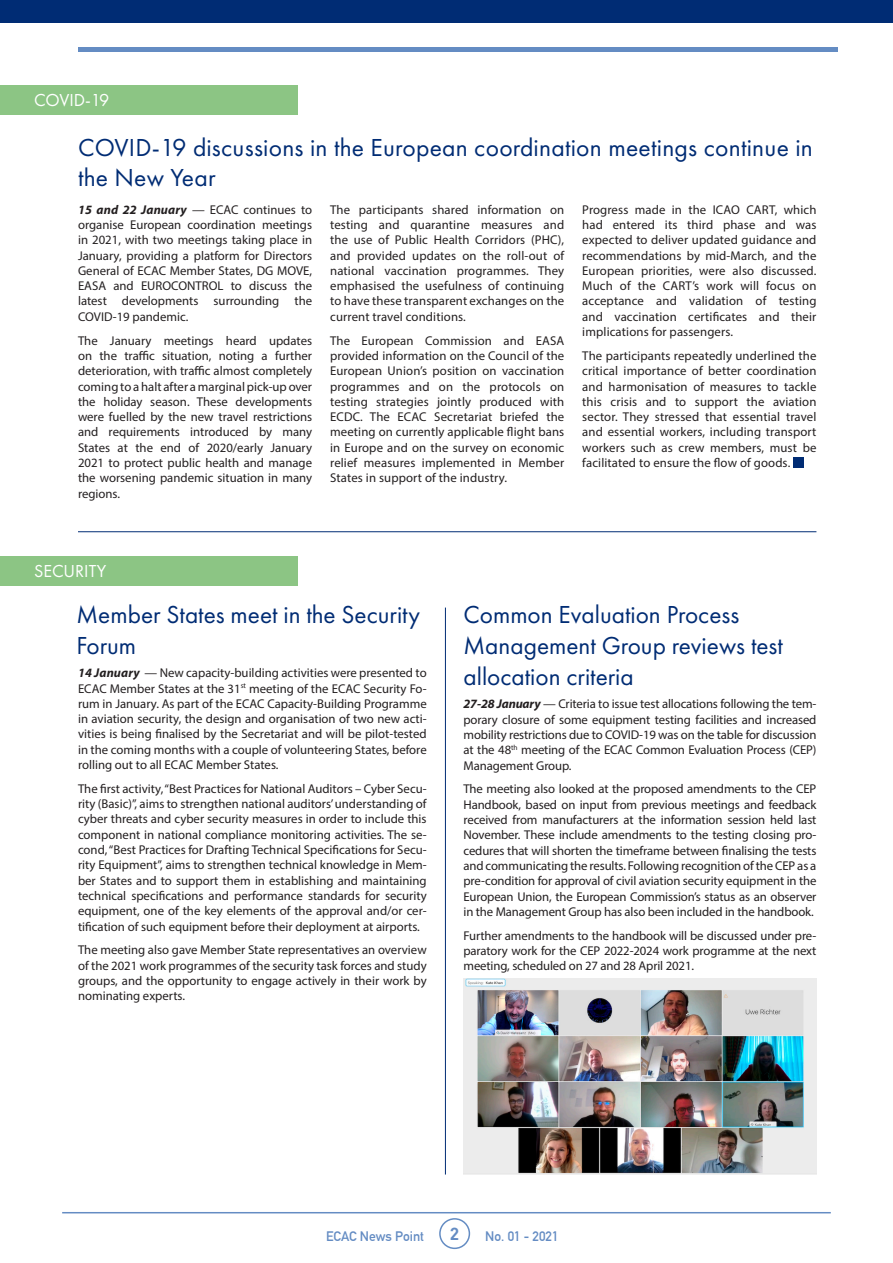
<style>
.page{position:relative;width:893px;height:1263px;background:#fff}
.page>*{position:absolute;margin:0;border:0;box-sizing:border-box;transform-origin:0 0}
.t1{font:25.5px/30.6px "Futura PT";color:#002c74}
.t2{font:18px "Futura PT";color:#fff}
.t3{font:700 17.25px "DI Nbek";color:#648cc3}
.t4{font:700 13.5px "DIN Alternate";color:#648cc3}
.t5{font:12.75px/15.3px "Myriad Pro";color:#231f20;text-align:justify}
.s1{font-weight:700;font-style:italic}
</style>
<div class="page">
<div style="left:793px;top:457px;width:11px;height:11px;background:#002c74"></div>
<div style="left:0;top:0;width:893px;height:23px;background:#002c74"></div>
<div style="left:439px;top:1218px;width:31px;height:31px;border:2px solid #648cc3;border-radius:50%"></div>
<hr style="left:62px;top:1212px;width:769px;height:1px;background:#648cc3">
<div style="left:78px;top:47px;width:760px;height:5px;background:#648cc3"></div>
<hr style="left:78px;top:531px;width:738px;height:1px;background:#002c74">
<div style="left:0;top:85px;width:298px;height:30px;background:#8cc584"></div>
<div style="left:0;top:556px;width:298px;height:30px;background:#8cc584"></div>
<img style="left:463px;top:979px;width:353px;height:196px">
<hr style="left:445px;top:608px;width:1px;height:566px;background:#002c74">
<p class="t2" style="left:34px;top:90px;width:77px">COVID-19</p>
<p class="t1" style="left:78px;top:132px;width:736px">COVID-19 discussions in the European coordination meetings continue in the New Year</p>
<p class="t5" style="left:78px;top:202px;width:236px"><span class="s1">15 and 22 January</span> — ECAC continues to organise European coordination meetings in 2021, with two meetings taking place in January, providing a platform for Directors General of ECAC Member States, DG MOVE, EASA and EUROCONTROL to discuss the latest developments surrounding the COVID-19 pandemic.</p>
<p class="t5" style="left:78px;top:332px;width:236px">The January meetings heard updates on the traffic situation, noting a further deterioration, with traffic almost completely coming to a halt after a marginal pick-up over the holiday season. These developments were fuelled by the new travel restrictions and requirements introduced by many States at the end of 2020/early January 2021 to protect public health and manage the worsening pandemic situation in many regions.</p>
<p class="t5" style="left:330px;top:202px;width:236px">The participants shared information on testing and quarantine measures and the use of Public Health Corridors (PHC), and provided updates on the roll-out of national vaccination programmes. They emphasised the usefulness of continuing to have these transparent exchanges on the current travel conditions.</p>
<p class="t5" style="left:330px;top:332px;width:236px">The European Commission and EASA provided information on the Council of the European Union’s position on vaccination programmes and on the protocols on testing strategies jointly produced with ECDC. The ECAC Secretariat briefed the meeting on currently applicable flight bans in Europe and on the survey on economic relief measures implemented in Member States in support of the industry.</p>
<p class="t5" style="left:582px;top:202px;width:236px">Progress made in the ICAO CART, which had entered its third phase and was expected to deliver updated guidance and recommendations by mid-March, and the European priorities, were also discussed.<br>Much of the CART’s work will focus on acceptance and validation of testing and vaccination certificates and their implications for passengers.</p>
<p class="t5" style="left:582px;top:348px;width:236px">The participants repeatedly underlined the critical importance of better coordination and harmonisation of measures to tackle this crisis and to support the aviation sector. They stressed that essential travel and essential workers, including transport workers such as crew members, must be facilitated to ensure the flow of goods.</p>
<p class="t2" style="left:34px;top:561px;width:74px">SECURITY</p>
<p class="t1" style="left:77px;top:599px;width:345px">Member States meet in the Security<br>Forum</p>
<p class="t5" style="left:78px;top:665px;width:350px"><span class="s1">14 January</span> — New capacity-building activities were presented to ECAC Member States at the 31<sup>st</sup> meeting of the ECAC Security Fo&shy;rum in January. As part of the ECAC Capacity-Building Programme in aviation security, the design and organisation of two new acti&shy;vities is being finalised by the Secretariat and will be pilot-tested in the coming months with a couple of volunteering States, before rolling out to all ECAC Member States.</p>
<p class="t5" style="left:78px;top:781px;width:350px">The first activity, “Best Practices for National Auditors – Cyber Secu&shy;rity (Basic)”, aims to strengthen national auditors’ understanding of cyber threats and cyber security measures in order to include this component in national compliance monitoring activities. The se&shy;cond, “Best Practices for Drafting Technical Specifications for Secu&shy;rity Equipment”, aims to strengthen technical knowledge in Mem&shy;ber States and to support them in establishing and maintaining technical specifications and performance standards for security equipment, one of the key elements of the approval and/or cer&shy;tification of such equipment before their deployment at airports.</p>
<p class="t5" style="left:78px;top:942px;width:350px">The meeting also gave Member State representatives an overview of the 2021 work programmes of the security task forces and study groups, and the opportunity to engage actively in their work by nominating experts.</p>
<p class="t1" style="left:463px;top:599px;width:321px">Common Evaluation Process<br>Management Group reviews test allocation criteria</p>
<p class="t5" style="left:463px;top:696px;width:354px"><span class="s1">27-28 January</span> — Criteria to issue test allocations following the tem&shy;porary closure of some equipment testing facilities and increased mobility restrictions due to COVID-19 was on the table for discussion at the 48<sup>th</sup> meeting of the ECAC Common Evaluation Process (CEP)<br>Management Group.</p>
<p class="t5" style="left:463px;top:781px;width:354px">The meeting also looked at the proposed amendments to the CEP Handbook, based on input from previous meetings and feedback received from manufacturers at the information session held last November. These include amendments to the testing closing pro&shy;cedures that will shorten the timeframe between finalising the tests and communicating the results. Following recognition of the CEP as a pre-condition for approval of civil aviation security equipment in the European Union, the European Commission’s status as an observer in the Management Group has also been included in the handbook.</p>
<p class="t5" style="left:463px;top:927px;width:354px">Further amendments to the handbook will be discussed under pre&shy;paratory work for the CEP 2022-2024 work programme at the next meeting, scheduled on 27 and 28 April 2021.</p>
<p class="t4" style="left:326px;top:1225px;width:99px">ECAC News Point</p>
<p class="t3" style="left:450px;top:1222px;width:11px">2</p>
<p class="t4" style="left:485px;top:1225px;width:75px">No. 01 - 2021</p>
</div>
